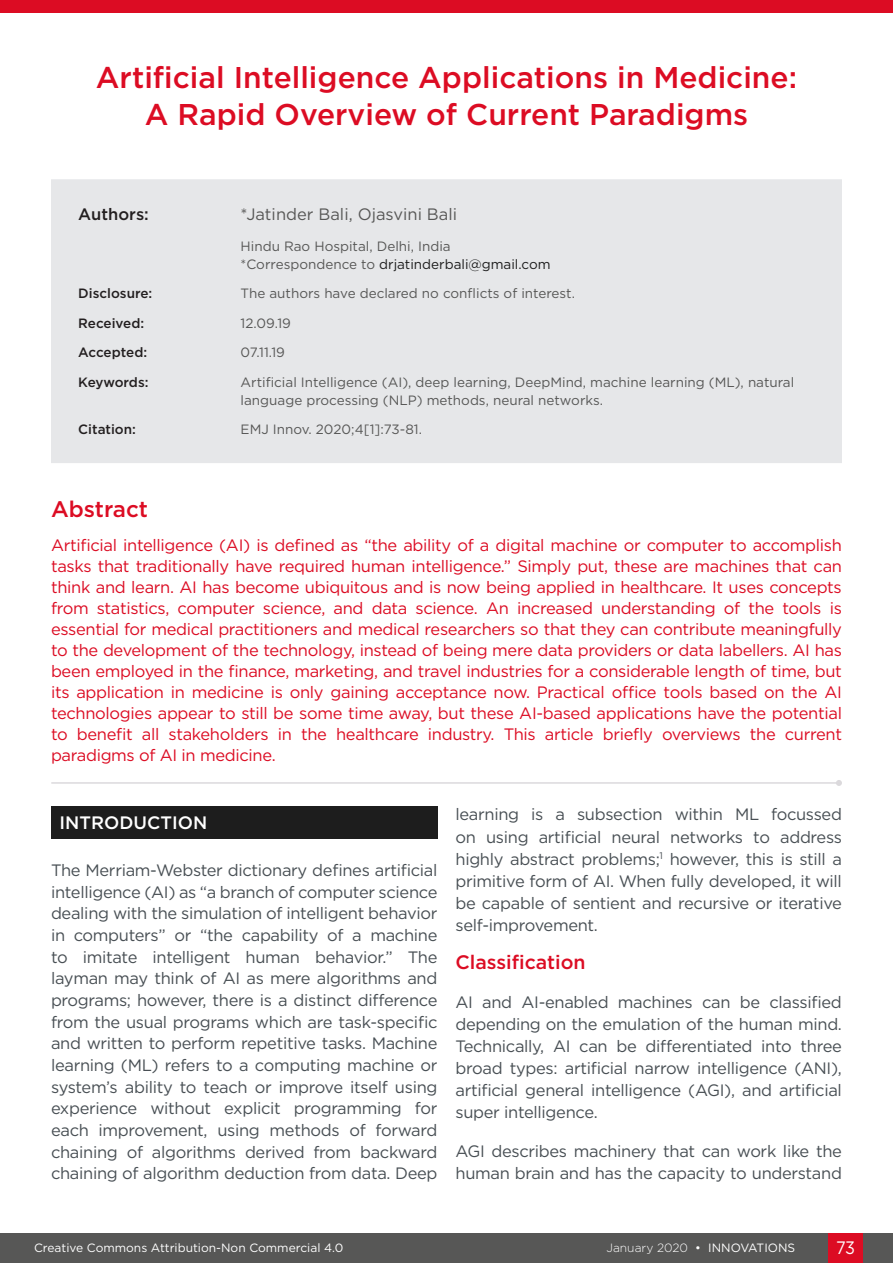
<style>
.page{position:relative;width:893px;height:1263px;background:#fff}
.page>*{position:absolute;margin:0;border:0;box-sizing:border-box;transform-origin:0 0}
.Symposium_Title{font:500 30px/37.5px "Gotham";color:#dc0c23;text-align:center}
.t1{font:500 22.5px "Gotham";color:#dc0c23}
.H2__Heading_2{font:500 19.5px "Gotham";color:#dc0c23}
.H1__Heading_1{font:500 18px "Gotham";color:#fff}
.t2{font:18px "Gotham";color:#fff;scale:.9 1}
.Body_Text{font:16.5px/21.6px "Gotham";letter-spacing:-.02em;color:#484f54;text-align:justify}
.t3{font:16.5px/21px "Gotham";letter-spacing:-.02em;color:#dc0c23;text-align:justify}
.t4{font:16.5px "Gotham";color:#575756}
.Article_Details__Aut{font:500 16.5px "Gotham";color:#231f20}
.Article_Details_Body{font:13.5px/18px "Gotham";color:#575756}
.Article_Details_Head{font:500 13.5px "Gotham";color:#231f20}
.t5{font:13.5px "Gotham";color:#1d1d1d}
.t6{font:12px "Gotham";color:#fff}
.s1{color:#575756}
.s2{font-weight:300}
</style>
<div class="page">
<div style="left:0;top:1233px;width:893px;height:30px;background:#575756"></div>
<div style="left:829px;top:1233px;width:34px;height:30px;background:#dc0c23"></div>
<hr style="left:52px;top:782px;width:787px;height:2px;background:#dbd9dc">
<svg style="left:836px;top:780px;width:6px;height:6px"></svg>
<div style="left:51px;top:806px;width:386px;height:33px;background:#1d1d1d"></div>
<div style="left:0;top:0;width:893px;height:13px;background:#dc0c23"></div>
<div style="left:51px;top:179px;width:791px;height:284px;background:#e6e7e9"></div>
<p class="Symposium_Title" style="left:96px;top:58px;width:703px">Artificial Intelligence Applications in Medicine:<br>A Rapid Overview of Current Paradigms</p>
<p class="Article_Details__Aut" style="left:78px;top:203px;width:72px">Authors:</p>
<p class="t4" style="left:241px;top:203px;width:218px">*Jatinder Bali, Ojasvini Bali</p>
<p class="Article_Details_Body" style="left:241px;top:236px;width:212px">Hindu Rao Hospital, Delhi, India</p>
<p class="t5" style="left:241px;top:255px;width:311px"><span class="s1">*Correspondence to</span> drjatinderbali@gmail.com</p>
<p class="Article_Details_Head" style="left:78px;top:284px;width:76px">Disclosure:</p>
<p class="Article_Details_Body" style="left:241px;top:284px;width:336px">The authors have declared no conflicts of interest.</p>
<p class="Article_Details_Head" style="left:78px;top:314px;width:67px">Received:</p>
<p class="Article_Details_Body" style="left:241px;top:314px;width:52px">12.09.19</p>
<p class="Article_Details_Head" style="left:78px;top:344px;width:70px">Accepted:</p>
<p class="Article_Details_Body" style="left:241px;top:343px;width:46px">07.11.19</p>
<p class="Article_Details_Head" style="left:78px;top:373px;width:72px">Keywords:</p>
<p class="Article_Details_Body" style="left:241px;top:373px;width:555px">Artificial Intelligence (AI), deep learning, DeepMind, machine learning (ML), natural language processing (NLP) methods, neural networks.</p>
<p class="Article_Details_Head" style="left:78px;top:421px;width:59px">Citation:</p>
<p class="Article_Details_Body" style="left:241px;top:420px;width:183px">EMJ Innov. 2020;4[1]:73-81.</p>
<p class="t1" style="left:51px;top:495px;width:99px">Abstract</p>
<p class="t3" style="left:51px;top:534px;width:792px">Artificial intelligence (AI) is defined as “the ability of a digital machine or computer to accomplish tasks that traditionally have required human intelligence.” Simply put, these are machines that can think and learn. AI has become ubiquitous and is now being applied in healthcare. It uses concepts from statistics, computer science, and data science. An increased understanding of the tools is essential for medical practitioners and medical researchers so that they can contribute meaningfully to the development of the technology, instead of being mere data providers or data labellers. AI has been employed in the finance, marketing, and travel industries for a considerable length of time, but its application in medicine is only gaining acceptance now. Practical office tools based on the AI technologies appear to still be some time away, but these AI-based applications have the potential to benefit all stakeholders in the healthcare industry. This article briefly overviews the current paradigms of AI in medicine.</p>
<p class="H1__Heading_1" style="left:60px;top:810px;width:149px">INTRODUCTION</p>
<p class="Body_Text" style="left:51px;top:859px;width:388px">The Merriam-Webster dictionary defines artificial intelligence (AI) as “a branch of computer science dealing with the simulation of intelligent behavior in computers” or “the capability of a machine to imitate intelligent human behavior.” The layman may think of AI as mere algorithms and programs; however, there is a distinct difference from the usual programs which are task-specific and written to perform repetitive tasks. Machine learning (ML) refers to a computing machine or system’s ability to teach or improve itself using experience without explicit programming for each improvement, using methods of forward chaining of algorithms derived from backward chaining of algorithm deduction from data. Deep</p>
<p class="Body_Text" style="left:455px;top:803px;width:388px;line-height:22px">learning is a subsection within ML focussed on using artificial neural networks to address highly abstract problems;<sup>1</sup> however, this is still a primitive form of AI. When fully developed, it will be capable of sentient and recursive or iterative self-improvement.</p>
<p class="H2__Heading_2" style="left:455px;top:949px;width:132px">Classification</p>
<p class="Body_Text" style="left:455px;top:990px;width:388px;line-height:22px">AI and AI-enabled machines can be classified depending on the emulation of the human mind.<br>Technically, AI can be differentiated into three broad types: artificial narrow intelligence (ANI), artificial general intelligence (AGI), and artificial super intelligence.</p>
<p class="Body_Text" style="left:455px;top:1140px;width:388px;line-height:22px">AGI describes machinery that can work like the human brain and has the capacity to understand</p>
<p class="t6" style="left:34px;top:1240px;width:311px">Creative Commons Attribution-Non Commercial 4.0</p>
<p class="t6" style="left:606px;top:1240px;width:190px"><span class="s2">January 2020</span> • INNOVATIONS</p>
<p class="t2" style="left:836px;top:1236px;width:23px">73</p>
</div>
